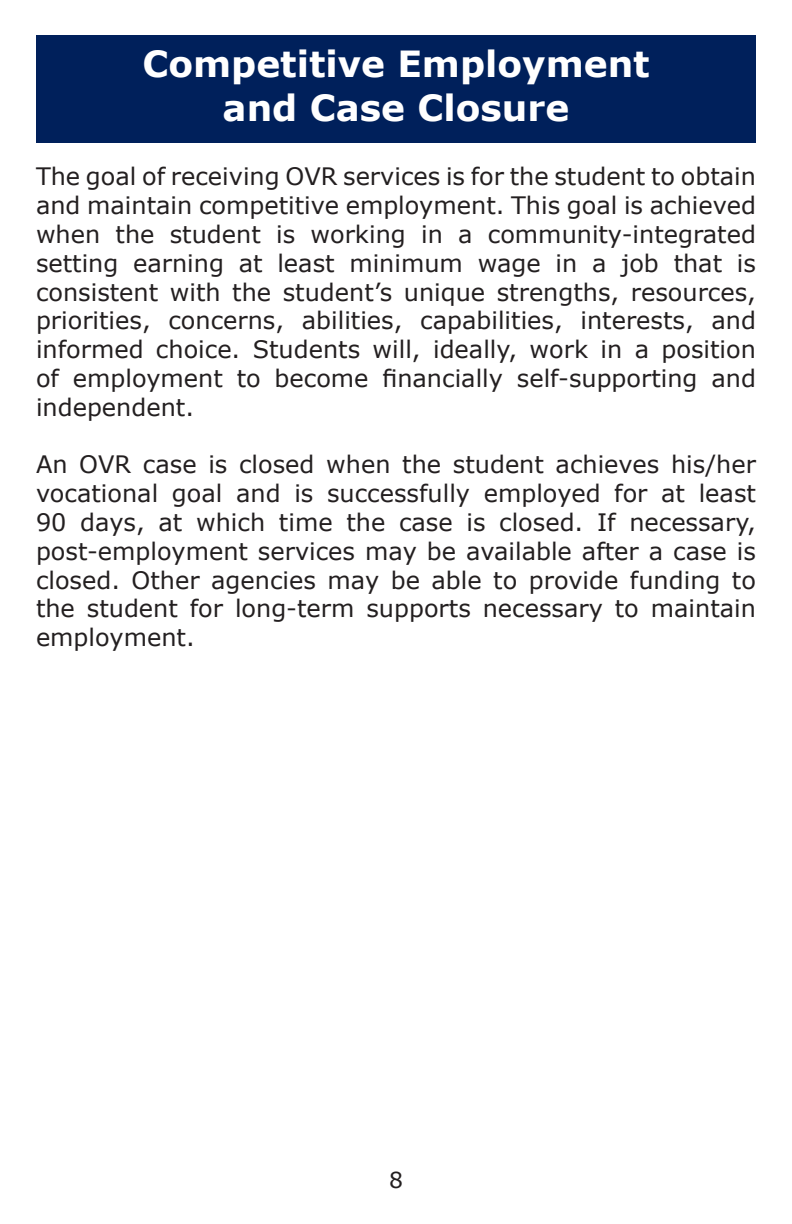
<style>
.page{position:relative;width:792px;height:1224px;background:#fff}
.page>*{position:absolute;margin:0;border:0;box-sizing:border-box;transform-origin:0 0}
.t1{font:700 36px "Verdana";color:#fff}
.t2{font:24px/28.8px "Verdana";color:#231f20;text-align:justify}
.t3{font:22px "Verdana";color:#231f20}
</style>
<div class="page">
<div style="left:36px;top:35px;width:720px;height:108px;background:#00205b"></div>
<p class="t1" style="left:142px;top:41px;width:509px">Competitive Employment</p>
<p class="t1" style="left:223px;top:85px;width:348px">and Case Closure</p>
<p class="t2" style="left:36px;top:161px;width:722px">The goal of receiving OVR services is for the student to obtain and maintain competitive employment. This goal is achieved when the student is working in a community-integrated setting earning at least minimum wage in a job that is consistent with the student’s unique strengths, resources, priorities, concerns, abilities, capabilities, interests, and informed choice. Students will, ideally, work in a position of employment to become financially self-supporting and independent.</p>
<p class="t2" style="left:36px;top:449px;width:722px">An OVR case is closed when the student achieves his/her vocational goal and is successfully employed for at least 90 days, at which time the case is closed. If necessary, post-employment services may be available after a case is closed. Other agencies may be able to provide funding to the student for long-term supports necessary to maintain employment.</p>
<p class="t3" style="left:389px;top:1166px;width:15px">8</p>
</div>
